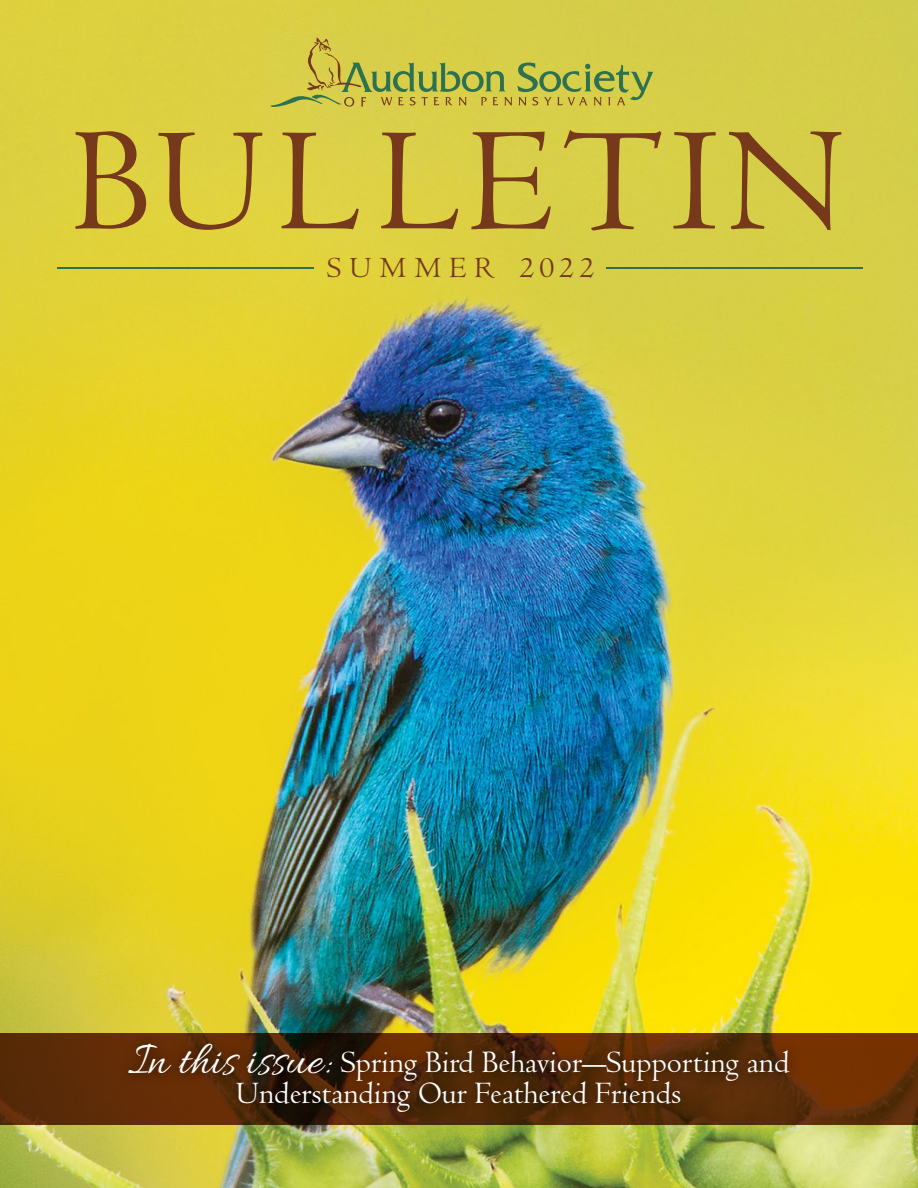
<style>
.page{position:relative;width:918px;height:1188px;background:#fff}
.page>*{position:absolute;margin:0;border:0;box-sizing:border-box;transform-origin:0 0}
.t1{font:152.55px "Centaur";letter-spacing:.05em;color:#76391b}
.t2{font:32.25px/31.3px "Centaur";color:#fff;text-align:center}
.t3{font:30.45px "Centaur";letter-spacing:.275em;color:#76391b}
.s1{font-family:"Allura";font-size:47.85px}
</style>
<div class="page">
<img style="left:0;top:0;width:918px;height:1188px">
<hr style="left:57px;top:267px;width:256px;height:2px;background:#2d7150">
<hr style="left:606px;top:267px;width:256px;height:2px;background:#2d7150">
<svg style="left:270px;top:37px;width:383px;height:70px;background:#c1bf48"></svg>
<svg style="left:0;top:1033px;width:918px;height:92px;background:#632d05"></svg>
<img style="left:110px;top:1018px;width:698px;height:112px">
<h1 class="t1" style="left:72px;top:98px;width:774px">BULLETIN</h1>
<p class="t3" style="left:327px;top:251px;width:170px">SUMMER</p>
<p class="t3" style="left:519px;top:251px;width:76px">2022</p>
<p class="t2" style="left:128px;top:1047px;width:663px"><span class="s1">In this issue:</span> Spring Bird Behavior—Supporting and<br>Understanding Our Feathered Friends</p>
</div>
